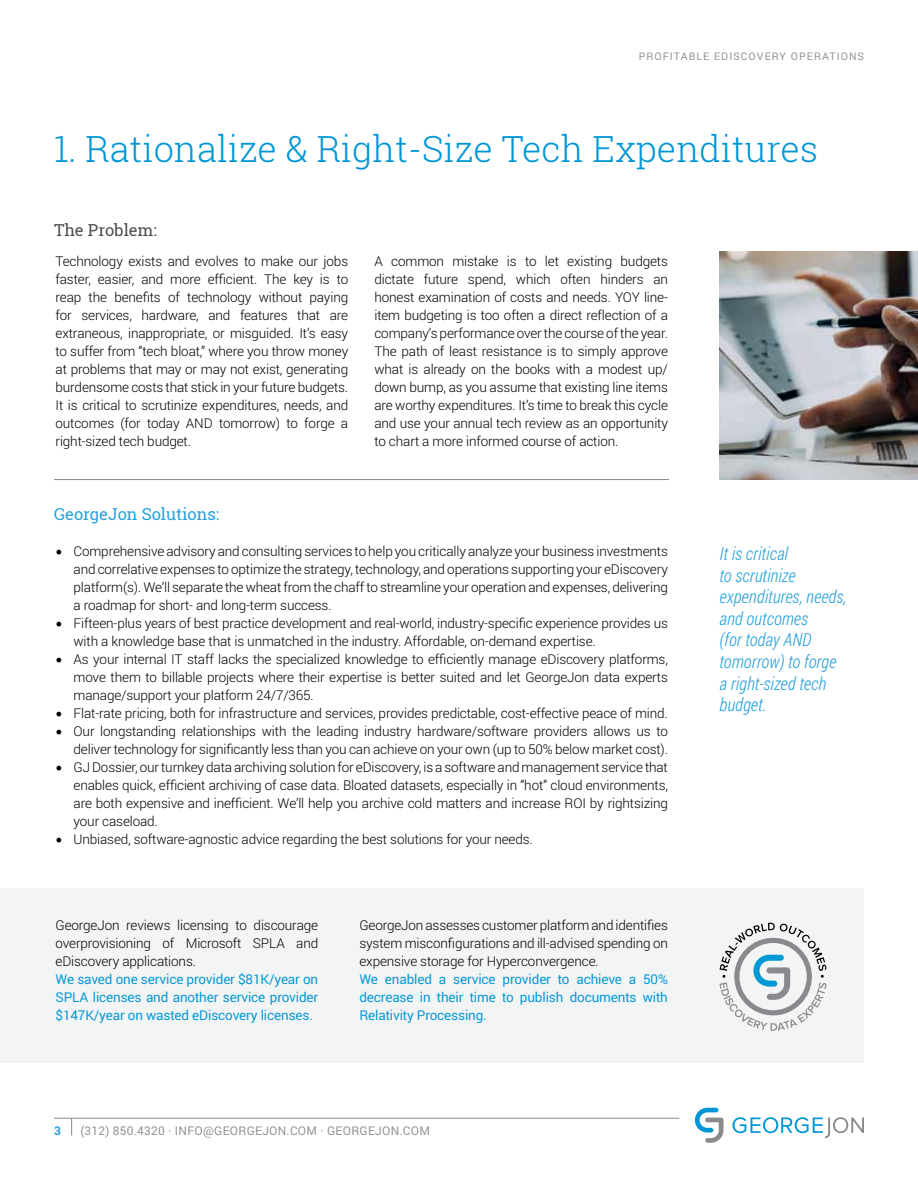
<style>
.page{position:relative;width:918px;height:1188px;background:#fff}
.page>*{position:absolute;margin:0;border:0;box-sizing:border-box;transform-origin:0 0}
.t1{font:300 36px "Roboto Slab";color:#0096d6}
.t2{font:italic 300 18px/21.6px "Roboto Condensed";color:#25a1db}
.t3{font:16.5px "Roboto Slab";color:#25a1db}
.t4{font:16.5px "Roboto Slab";color:#4d4d4f}
.t5{font:300 13.5px/18px "Roboto";letter-spacing:-.01em;color:#000;text-align:justify}
.t6{font:13.5px/18px "Roboto";letter-spacing:-.01em;color:#0096d6;text-align:justify}
.t7{font:12px "Roboto";letter-spacing:.02em;color:#8e9094}
.t8{font:700 12px "Roboto";color:#25a1db}
.t9{font:10.5px "Roboto";letter-spacing:.1em;color:#8e9094}
.s1{font-family:"Minion Pro";font-weight:400;font-size:18px}
</style>
<div class="page">
<svg style="left:695px;top:1108px;width:28px;height:35px"></svg>
<svg style="left:732px;top:1117px;width:132px;height:21px"></svg>
<hr style="left:54px;top:1118px;width:625px;height:1px;background:#8a8a8d">
<svg style="left:71px;top:1119px;width:1px;height:17px"></svg>
<div style="left:0;top:888px;width:864px;height:174px;background:#f3f4f4"></div>
<img style="left:720px;top:252px;width:198px;height:228px">
<hr style="left:54px;top:479px;width:615px;height:1px;background:#8a8a8d">
<svg style="left:719px;top:923px;width:108px;height:108px"></svg>
<p class="t9" style="left:639px;top:49px;width:227px">PROFITABLE EDISCOVERY OPERATIONS</p>
<h1 class="t1" style="left:54px;top:124px;width:766px">1. Rationalize &amp; Right-Size Tech Expenditures</h1>
<p class="t4" style="left:54px;top:219px;width:104px">The Problem:</p>
<p class="t5" style="left:56px;top:251px;width:294px">Technology exists and evolves to make our jobs faster, easier, and more efficient. The key is to reap the benefits of technology without paying for services, hardware, and features that are extraneous, inappropriate, or misguided. It’s easy to suffer from “tech bloat,” where you throw money at problems that may or may not exist, generating burdensome costs that stick in your future budgets.<br>It is critical to scrutinize expenditures, needs, and outcomes (for today AND tomorrow) to forge a right-sized tech budget.</p>
<p class="t3" style="left:54px;top:503px;width:167px">GeorgeJon Solutions:</p>
<p class="t5" style="left:374px;top:251px;width:295px">A common mistake is to let existing budgets dictate future spend, which often hinders an honest examination of costs and needs. YOY line&shy;item budgeting is too often a direct reflection of a company’s performance over the course of the year.<br>The path of least resistance is to simply approve what is already on the books with a modest up/ down bump, as you assume that existing line items are worthy expenditures. It’s time to break this cycle and use your annual tech review as an opportunity to chart a more informed course of action.</p>
<p class="t5" style="left:74px;top:542px;width:596px;text-indent:-18px"><span class="s1">•</span> Comprehensive advisory and consulting services to help you critically analyze your business investments and correlative expenses to optimize the strategy, technology, and operations supporting your eDiscovery platform(s). We’ll separate the wheat from the chaff to streamline your operation and expenses, delivering a roadmap for short- and long-term success.</p>
<p class="t5" style="left:74px;top:614px;width:596px;text-indent:-18px"><span class="s1">•</span> Fifteen-plus years of best practice development and real-world, industry-specific experience provides us with a knowledge base that is unmatched in the industry. Affordable, on-demand expertise.</p>
<p class="t5" style="left:74px;top:650px;width:596px;text-indent:-18px"><span class="s1">•</span> As your internal IT staff lacks the specialized knowledge to efficiently manage eDiscovery platforms, move them to billable projects where their expertise is better suited and let GeorgeJon data experts manage/support your platform 24/7/365.</p>
<p class="t5" style="left:56px;top:704px;width:614px"><span class="s1">•</span> Flat-rate pricing, both for infrastructure and services, provides predictable, cost-effective peace of mind.</p>
<p class="t5" style="left:56px;top:722px;width:614px;text-align:right"><span class="s1">•</span> Our longstanding relationships with the leading industry hardware/software providers allows us to deliver technology for significantly less than you can achieve on your own (up to 50% below market cost).</p>
<p class="t5" style="left:74px;top:758px;width:596px;text-indent:-18px"><span class="s1">•</span> GJ Dossier, our turnkey data archiving solution for eDiscovery, is a software and management service that enables quick, efficient archiving of case data. Bloated datasets, especially in “hot” cloud environments, are both expensive and inefficient. We’ll help you archive cold matters and increase ROI by rightsizing your caseload.</p>
<p class="t5" style="left:56px;top:830px;width:479px"><span class="s1">•</span> Unbiased, software-agnostic advice regarding the best solutions for your needs.</p>
<p class="t5" style="left:56px;top:916px;width:264px">GeorgeJon reviews licensing to discourage overprovisioning of Microsoft SPLA and eDiscovery applications.</p>
<p class="t6" style="left:56px;top:970px;width:264px">We saved one service provider $81K/year on SPLA licenses and another service provider $147K/year on wasted eDiscovery licenses.</p>
<p class="t5" style="left:359px;top:916px;width:310px">GeorgeJon assesses customer platform and identifies system misconfigurations and ill-advised spending on expensive storage for Hyperconvergence.</p>
<p class="t6" style="left:359px;top:970px;width:310px">We enabled a service provider to achieve a 50% decrease in their time to publish documents with Relativity Processing.</p>
<p class="t8" style="left:54px;top:1123px;width:8px">3</p>
<p class="t7" style="left:80px;top:1122px;width:351px">(312) 850.4320 · INFO@GEORGEJON.COM · GEORGEJON.COM</p>
<h2 class="t2" style="left:720px;top:542px;width:128px">It is critical<br>to scrutinize expenditures, needs, and outcomes<br>(for today AND tomorrow) to forge a right-sized tech budget.</h2>
</div>
